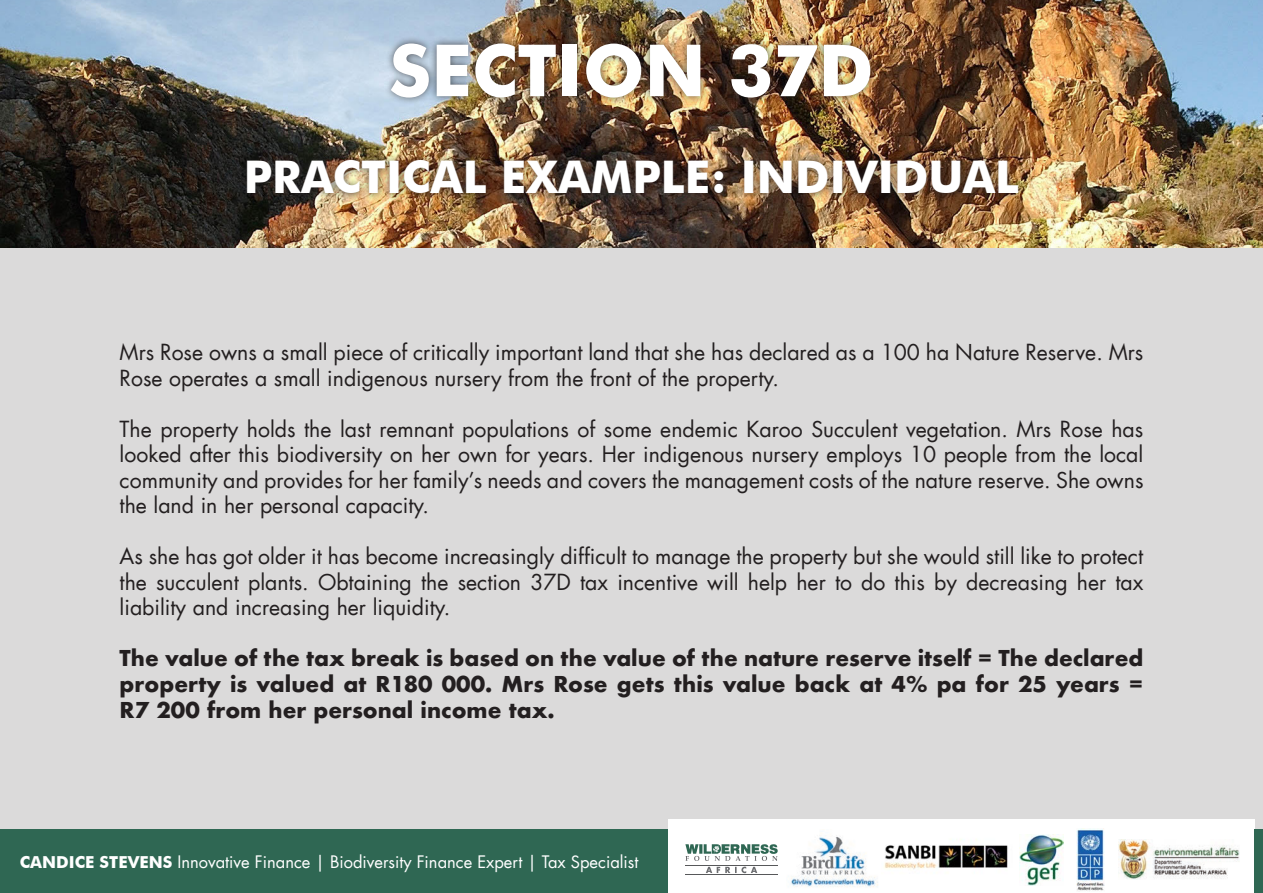
<style>
.page{position:relative;width:1263px;height:893px;background:#fff}
.page>*{position:absolute;margin:0;border:0;box-sizing:border-box;transform-origin:0 0}
.t1{font:700 72px "Futura BT";color:#fff}
.t2{font:700 45px "Futura BT";color:#fff}
.t3{font:21.3px/25.5px "Futura";color:#231f20;text-align:justify}
.t4{font:700 21.3px/25.5px "Futura";color:#231f20;text-align:justify}
.t5{font:16.5px "Futura";color:#fff}
.s1{font-family:"Futura BT";font-weight:700}
</style>
<div class="page">
<div style="left:0;top:237px;width:1263px;height:592px;background:#dbdada"></div>
<div style="left:668px;top:819px;width:586px;height:30px;background:#fff"></div>
<img style="left:884px;top:839px;width:124px;height:31px">
<img style="left:1077px;top:828px;width:28px;height:63px">
<img style="left:0;top:0;width:1263px;height:248px">
<div style="left:0;top:829px;width:668px;height:64px;background:#2f6753"></div>
<hr style="left:685px;top:875px;width:93px;height:1px;background:#57585a">
<hr style="left:685px;top:865px;width:93px;height:1px;background:#57585a">
<svg style="left:685px;top:844px;width:93px;height:17px"></svg>
<svg style="left:706px;top:867px;width:51px;height:6px"></svg>
<img style="left:790px;top:837px;width:88px;height:50px">
<img style="left:1019px;top:834px;width:44px;height:51px">
<img style="left:1118px;top:839px;width:122px;height:41px">
<div style="left:1254px;top:829px;width:9px;height:64px;background:#2f6753"></div>
<div style="left:239px;top:36px;width:788px;height:166px;background:#231f20;opacity:.75"></div>
<p class="t1" style="left:389px;top:27px;width:486px">SECTION 37D</p>
<p class="t2" style="left:244px;top:150px;width:777px">PRACTICAL EXAMPLE: INDIVIDUAL</p>
<p class="t3" style="left:120px;top:340px;width:1025px">Mrs Rose owns a small piece of critically important land that she has declared as a 100 ha Nature Reserve. Mrs<br>Rose operates a small indigenous nursery from the front of the property.</p>
<p class="t3" style="left:120px;top:416px;width:1025px">The property holds the last remnant populations of some endemic Karoo Succulent vegetation. Mrs Rose has looked after this biodiversity on her own for years. Her indigenous nursery employs 10 people from the local community and provides for her family’s needs and covers the management costs of the nature reserve. She owns the land in her personal capacity.</p>
<p class="t3" style="left:120px;top:544px;width:1025px">As she has got older it has become increasingly difficult to manage the property but she would still like to protect the succulent plants. Obtaining the section 37D tax incentive will help her to do this by decreasing her tax liability and increasing her liquidity.</p>
<p class="t4" style="left:120px;top:646px;width:1025px">The value of the tax break is based on the value of the nature reserve itself = The declared property is valued at R180 000. Mrs Rose gets this value back at 4% pa for 25 years = R7 200 from her personal income tax.</p>
<p class="t5" style="left:20px;top:851px;width:620px"><span class="s1">CANDICE STEVENS</span> Innovative Finance | Biodiversity Finance Expert | Tax Specialist</p>
</div>
